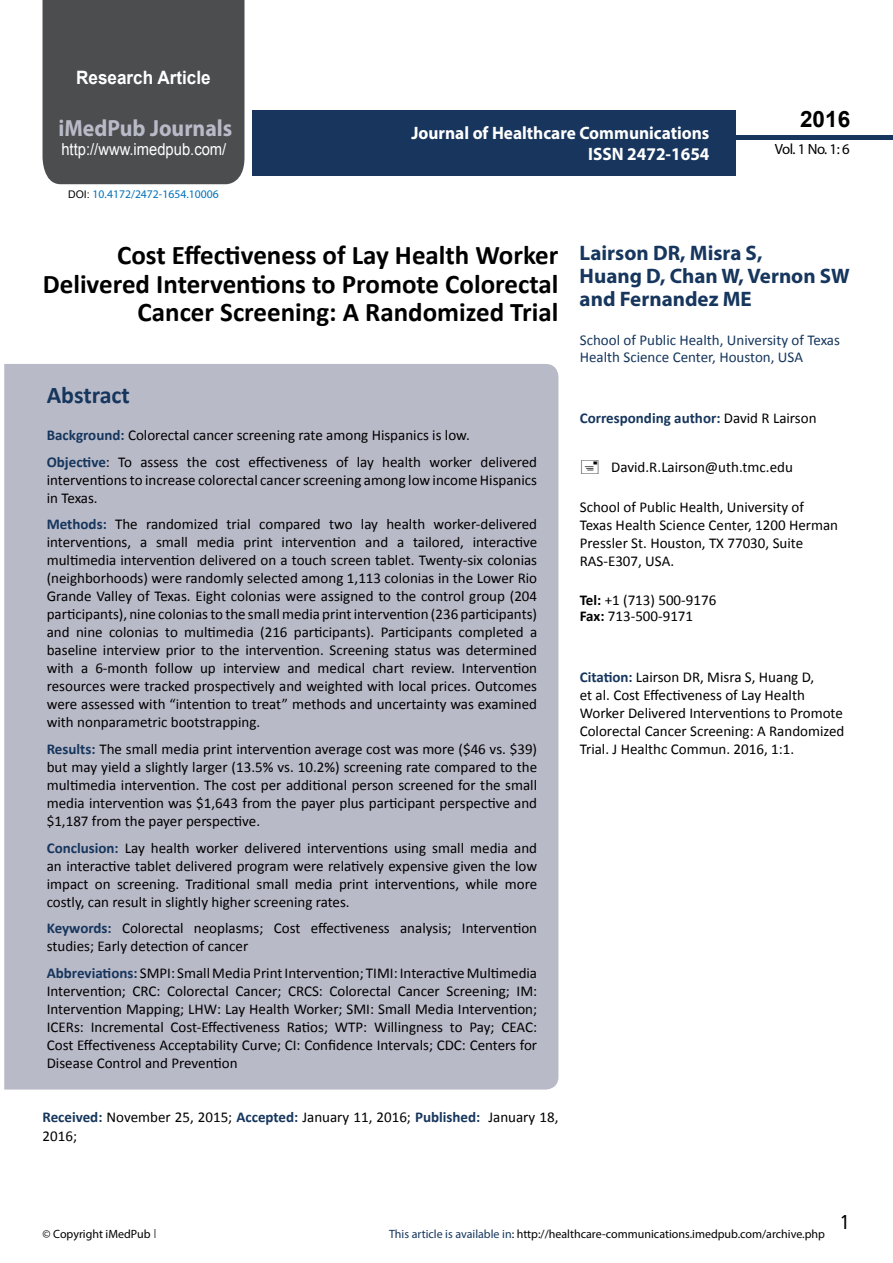
<style>
.page{position:relative;width:893px;height:1263px;background:#fff}
.page>*{position:absolute;margin:0;border:0;box-sizing:border-box;transform-origin:0 0}
.t1{font:700 27px/28.5px "Calibri";color:#000;text-align:right}
.t2{font:25.5px "Tunga";color:#000}
.t3{font:700 24px "Calibri";color:#16365d}
.t4{font:700 23.4px "Myriad Pro";color:#b9bac8;scale:.93 1}
.t5{font:700 22.5px "Arial";color:#000}
.t6{font:700 21px/23.1px "Myriad Pro";color:#16365d}
.t7{font:700 18.45px "Arial";color:#fff;scale:.93 1}
.t8{font:700 18px/21.6px "Myriad Pro";color:#fff;text-align:right;scale:.96 1}
.t9{font:16.5px "Arial";color:#fff;scale:.89 1}
.t10{font:15px/18px "Calibri";color:#000}
.t11{font:15px/17.4px "Calibri";color:#16365d}
.t12{font:700 15px "Calibri";color:#16365d}
.t13{font:14.85px "Myriad Pro";color:#000}
.t14{font:12px "Myriad Pro";color:#000}
.t15{font:11.7px "Myriad Pro";color:#0072bc}
.s1{font-family:"Arial";font-size:10.5px;color:#000}
.s2{font-weight:700;color:#16365d}
.s3{font-weight:400;color:#000}
.s4{font-weight:700}
.s5{font-family:"Tunga"}
.s6{color:#16365d}
</style>
<div class="page">
<div style="left:252px;top:110px;width:469px;height:66px;background:#18365d"></div>
<div style="left:720px;top:110px;width:16px;height:66px;background:#18365d"></div>
<div style="left:43px;top:0;width:201px;height:184px;background:#4c4d4f"></div>
<div style="left:736px;top:135px;width:157px;height:5px;background:#16365d"></div>
<div style="left:4px;top:364px;width:554px;height:725px;background:#b9bac8"></div>
<p class="t7" style="left:76px;top:65px;width:146px">Research Article</p>
<h3 class="t4" style="left:58px;top:113px;width:189px">iMedPub Journals</h3>
<p class="t9" style="left:61px;top:138px;width:187px">http://www.imedpub.com/</p>
<p class="t15" style="left:68px;top:187px;width:152px"><span class="s1">DOI:</span> 10.4172/2472-1654.10006</p>
<p class="t8" style="left:411px;top:121px;width:312px">Journal of Healthcare Communications<br>ISSN 2472-1654</p>
<h3 class="t5" style="left:800px;top:104px;width:52px">2016</h3>
<p class="t13" style="left:775px;top:140px;width:76px">Vol. 1 No. 1: 6</p>
<h1 class="t1" style="left:43px;top:241px;width:517px">Cost Effectiveness of Lay Health Worker<br>Delivered Interventions to Promote Colorectal<br>Cancer Screening: A Randomized Trial</h1>
<h3 class="t3" style="left:47px;top:380px;width:85px">Abstract</h3>
<p class="t10" style="left:47px;top:422px;width:492px;line-height:26.5px"><span class="s2">Background:</span> Colorectal cancer screening rate among Hispanics is low.<br><span class="s2">Objective</span>: To assess the cost effectiveness of lay health worker delivered</p>
<p class="t10" style="left:47px;top:471px;width:492px">interventions to increase colorectal cancer screening among low income Hispanics in Texas.</p>
<p class="t10" style="left:47px;top:515px;width:492px;text-align:justify"><span class="s2">Methods:</span> The randomized trial compared two lay health worker-delivered interventions, a small media print intervention and a tailored, interactive multimedia intervention delivered on a touch screen tablet. Twenty-six colonias (neighborhoods) were randomly selected among 1,113 colonias in the Lower Rio Grande Valley of Texas. Eight colonias were assigned to the control group (204 participants), nine colonias to the small media print intervention (236 participants) and nine colonias to multimedia (216 participants). Participants completed a baseline interview prior to the intervention. Screening status was determined with a 6-month follow up interview and medical chart review. Intervention resources were tracked prospectively and weighted with local prices. Outcomes were assessed with “intention to treat” methods and uncertainty was examined with nonparametric bootstrapping.</p>
<p class="t10" style="left:47px;top:740px;width:492px;text-align:justify"><span class="s2">Results:</span> The small media print intervention average cost was more ($46 vs. $39) but may yield a slightly larger (13.5% vs. 10.2%) screening rate compared to the multimedia intervention. The cost per additional person screened for the small media intervention was $1,643 from the payer plus participant perspective and $1,187 from the payer perspective.</p>
<p class="t10" style="left:47px;top:838px;width:492px;text-align:justify"><span class="s2">Conclusion:</span> Lay health worker delivered interventions using small media and an interactive tablet delivered program were relatively expensive given the low impact on screening. Traditional small media print interventions, while more costly, can result in slightly higher screening rates.</p>
<p class="t10" style="left:47px;top:919px;width:492px"><span class="s2">Keywords:</span> Colorectal neoplasms; Cost effectiveness analysis; Intervention studies; Early detection of cancer</p>
<p class="t10" style="left:47px;top:964px;width:492px;text-align:justify"><span class="s2">Abbreviations:</span> SMPI: Small Media Print Intervention; TIMI: Interactive Multimedia Intervention; CRC: Colorectal Cancer; CRCS: Colorectal Cancer Screening; IM:<br>Intervention Mapping; LHW: Lay Health Worker; SMI: Small Media Intervention; ICERs: Incremental Cost-Effectiveness Ratios; WTP: Willingness to Pay; CEAC:<br>Cost Effectiveness Acceptability Curve; CI: Confidence Intervals; CDC: Centers for Disease Control and Prevention</p>
<p class="t10" style="left:43px;top:1108px;width:517px;line-height:18.8px"><span class="s2">Received:</span> November 25, 2015; <span class="s2">Accepted:</span> January 11, 2016; <span class="s2">Published:</span> January 18,<br>2016;</p>
<h3 class="t6" style="left:580px;top:241px;width:272px">Lairson DR, Misra S,<br>Huang D, Chan W, Vernon SW and Fernandez ME</h3>
<p class="t11" style="left:580px;top:331px;width:262px">School of Public Health, University of Texas<br>Health Science Center, Houston, USA</p>
<p class="t12" style="left:580px;top:408px;width:238px">Corresponding author: <span class="s3">David R Lairson</span></p>
<p class="t10" style="left:611px;top:458px;width:183px">David.R.Lairson@uth.tmc.edu</p>
<p class="t10" style="left:580px;top:498px;width:260px">School of Public Health, University of Texas Health Science Center, 1200 Herman Pressler St. Houston, TX 77030, Suite RAS-E307, USA.</p>
<p class="t10" style="left:580px;top:592px;width:138px;line-height:16.5px"><span class="s4">Tel:</span> +1 (713) 500-9176<br><span class="s4">Fax:</span> 713-500-9171</p>
<p class="t10" style="left:580px;top:668px;width:266px"><span class="s2">Citation:</span> Lairson DR, Misra S, Huang D,<br>et al. Cost Effectiveness of Lay Health Worker Delivered Interventions to Promote Colorectal Cancer Screening: A Randomized Trial. J Healthc Commun. 2016, 1:1.</p>
<p class="t14" style="left:43px;top:1226px;width:115px">© Copyright iMedPub <span class="s5">|</span></p>
<p class="t14" style="left:389px;top:1226px;width:437px"><span class="s6">This article is available in</span>: http://healthcare-communications.imedpub.com/archive.php</p>
<h2 class="t2" style="left:841px;top:1205px;width:9px">1</h2>
</div>
